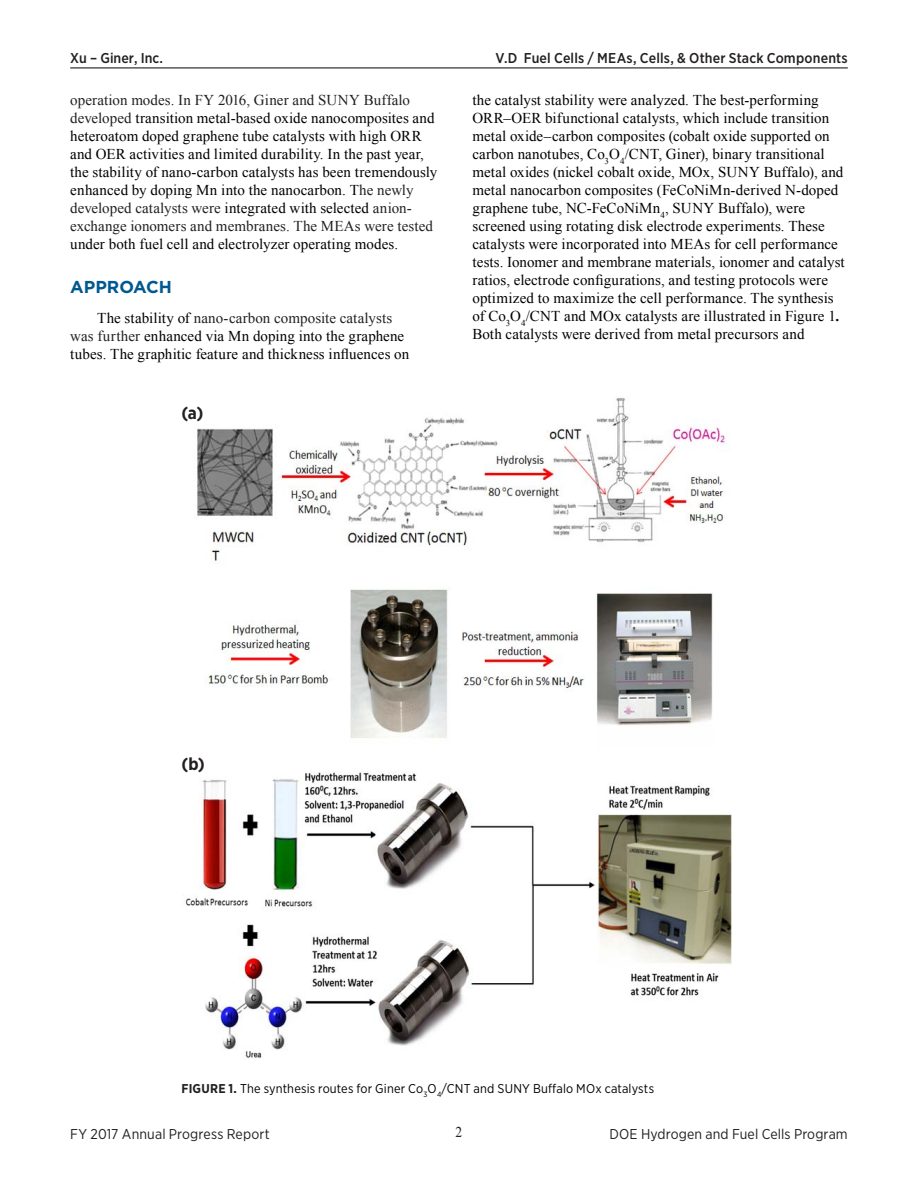
<style>
.page{position:relative;width:918px;height:1188px;background:#fff}
.page>*{position:absolute;margin:0;border:0;box-sizing:border-box;transform-origin:0 0}
._1_Figure_AB{font:700 17.4px "Gotham Narrow";color:#231f20}
._1_Object_Head_Blue{font:700 17.25px "Gotham";color:#005990}
._1_Body_text{font:15px/18px "Times New Roman";letter-spacing:.005em;color:#000}
.t1{font:15px "Times New Roman";color:#231f20;scale:.9 1}
.t2{font:500 14.25px "Gotham Narrow";letter-spacing:.01em;color:#231f20}
.t3{font:14.25px "Gotham Narrow";letter-spacing:.01em;color:#231f20}
._1_FigureTitle{font:12.75px "Gotham Narrow";letter-spacing:.015em;color:#000}
.s1{color:#231f20}
.s2{font-weight:700}
.s3{font-weight:700;color:#231f20}
</style>
<div class="page">
<hr style="left:70px;top:67px;width:778px;height:1px;background:#231f20">
<img style="left:185px;top:397px;width:547px;height:661px">
<p class="t2" style="left:70px;top:49px;width:94px">Xu – Giner, Inc.</p>
<p class="t2" style="left:496px;top:49px;width:354px">V.D Fuel Cells / MEAs, Cells, &amp; Other Stack Components</p>
<p class="_1_Body_text" style="left:70px;top:91px;width:369px"><span class="s1">operation modes. In FY 2016, Giner and SUNY Buffalo developed</span> transition metal-based oxide nanocomposites and heteroatom doped graphene tube catalysts with high ORR and OER activities and limited durability. In the past year, the stability of nano-carbon catalysts has been tremendously enhanced by doping Mn into the nanocarbon. T<span class="s1">he newly developed catalysts were</span> integrated with selected <span class="s1">anion&shy;exchange ionomers and membranes. The MEAs were tested </span>under both fuel cell and electrolyzer operating modes.</p>
<p class="_1_Object_Head_Blue" style="left:70px;top:276px;width:103px">APPROACH</p>
<p class="_1_Body_text" style="left:70px;top:309px;width:341px;text-indent:27px">The stability of <span class="s1">nano-carbon composite catalysts was further</span> enhanced via Mn doping into the graphene tubes. The graphitic feature and thickness influences on</p>
<p class="_1_Body_text" style="left:472px;top:91px;width:374px">the catalyst stability were analyzed. The best-performing ORR–OER bifunctional catalysts, which include transition metal oxide–carbon composites (cobalt oxide supported on carbon nanotubes, Co<sub>3</sub>O<sub>4</sub>/CNT, Giner), binary transitional metal oxides (nickel cobalt oxide, MOx, SUNY Buffalo), and metal nanocarbon composites (FeCoNiMn-derived N-doped graphene tube, NC-FeCoNiMn<sub>4</sub>, SUNY Buffalo), were screened using rotating disk electrode experiments. These catalysts were incorporated into MEAs for cell performance tests. Ionomer and membrane materials, ionomer and catalyst ratios, electrode configurations, and testing protocols were optimized to maximize the cell performance. The synthesis of Co<sub>3</sub>O<sub>4</sub>/CNT and MOx catalysts are illustrated in Figure 1<span class="s2">.<br></span>Both catalysts were derived from metal precursors and</p>
<p class="_1_Figure_AB" style="left:181px;top:402px;width:23px">(a)</p>
<p class="_1_Figure_AB" style="left:181px;top:753px;width:25px">(b)</p>
<p class="_1_FigureTitle" style="left:181px;top:1080px;width:474px"><span class="s3">FIGURE 1.</span> The synthesis routes for Giner Co<sub>3</sub>O<sub>4</sub>/CNT and SUNY Buffalo MOx catalysts</p>
<p class="t3" style="left:70px;top:1125px;width:201px">FY 2017 Annual Progress Report</p>
<p class="t1" style="left:456px;top:1122px;width:9px">2</p>
<p class="t3" style="left:610px;top:1125px;width:240px">DOE Hydrogen and Fuel Cells Program</p>
</div>
